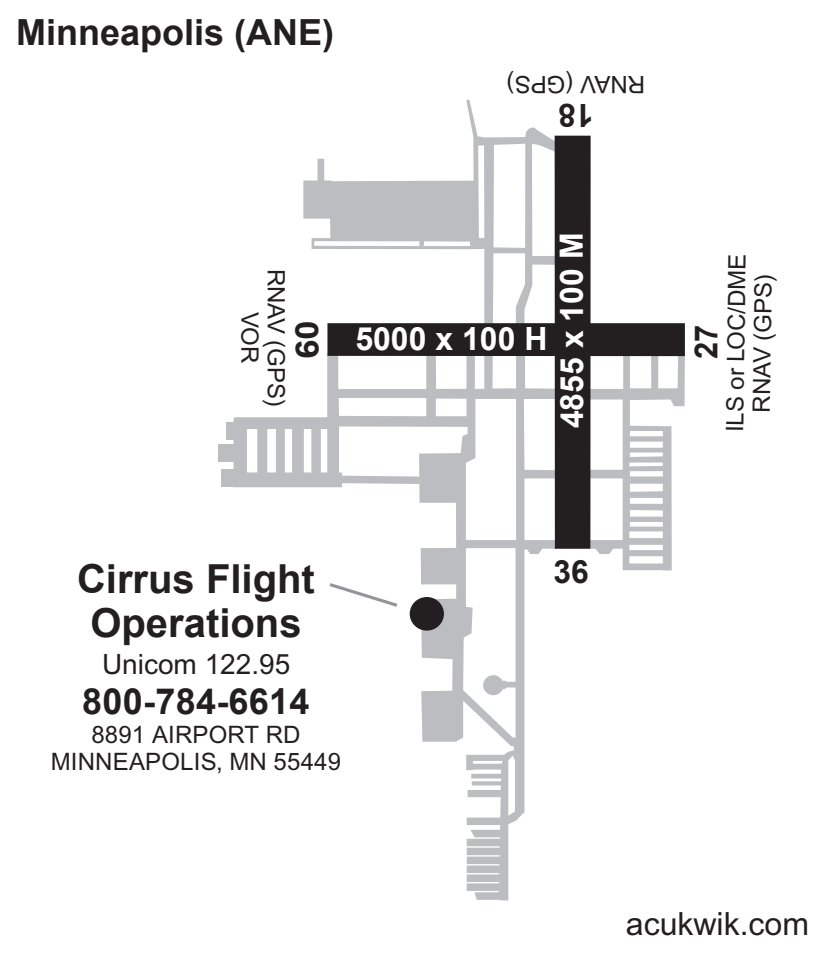
<style>
.page{position:relative;width:828px;height:954px;background:#fff}
.page>*{position:absolute;margin:0;border:0;box-sizing:border-box;transform-origin:0 0}
.t1{font:700 40px/44px "Arial";color:#231f20;text-align:center}
.t2{font:700 36px "Arial";color:#231f20}
.t3{font:700 32px "Arial";color:#fff}
.t4{font:32px "Arial";color:#231f20}
.t5{font:700 32px "Arial";color:#231f20}
.t6{font:700 32px "Arial";color:#231f20;scale:.96 1}
.t7{font:28px "Arial";color:#231f20}
.t8{font:24px/26.4px "Arial";letter-spacing:.01em;color:#231f20;text-align:center}
</style>
<div class="page">
<svg style="left:233px;top:99px;width:452px;height:802px"></svg>
<svg style="left:326px;top:581px;width:75px;height:28px"></svg>
<div style="left:327px;top:323px;width:358px;height:33px;background:#231f20"></div>
<div style="left:555px;top:136px;width:36px;height:413px;background:#231f20"></div>
<div style="left:410px;top:597px;width:34px;height:34px;background:#231f20;border-radius:50%"></div>
<div style="left:483px;top:675px;width:21px;height:20px;background:#bcbdc0;border-radius:50%"></div>
<div style="left:226px;top:422px;width:14px;height:18px;background:#bcbdc0"></div>
<div style="left:218px;top:444px;width:19px;height:17px;background:#bcbdc0"></div>
<div style="left:221px;top:469px;width:14px;height:18px;background:#bcbdc0"></div>
<svg style="left:303px;top:159px;width:29px;height:60px"></svg>
<svg style="left:295px;top:322px;width:24px;height:36px"></svg>
<h2 class="t2" style="left:16px;top:9px;width:320px">Minneapolis (ANE)</h2>
<p class="t8" style="left:645px;top:98px;width:140px;rotate:-180deg">RNAV (GPS)</p>
<h3 class="t5" style="left:594px;top:137px;width:37px;rotate:180deg">18</h3>
<p class="t8" style="left:290px;top:269px;width:140px;rotate:90deg">RNAV (GPS)<br>VOR</p>
<h3 class="t3" style="left:550px;top:428px;width:197px;rotate:-90deg">4855 x 100 M</h3>
<h3 class="t3" style="left:355px;top:317px;width:194px">5000 x 100 H</h3>
<h3 class="t6" style="left:685px;top:359px;width:37px;rotate:-90deg">27</h3>
<p class="t8" style="left:721px;top:432px;width:180px;rotate:-89deg">ILS or LOC/DME<br>RNAV (GPS)</p>
<h1 class="t1" style="left:77px;top:558px;width:239px">Cirrus Flight<br>Operations</h1>
<p class="t7" style="left:102px;top:648px;width:190px">Unicom 122.95</p>
<h2 class="t2" style="left:82px;top:677px;width:229px">800-784-6614</h2>
<p class="t8" style="left:51px;top:722px;width:292px">8891 AIRPORT RD<br>MINNEAPOLIS, MN 55449</p>
<h3 class="t5" style="left:553px;top:550px;width:37px">36</h3>
<h3 class="t4" style="left:626px;top:906px;width:185px">acukwik.com</h3>
</div>
